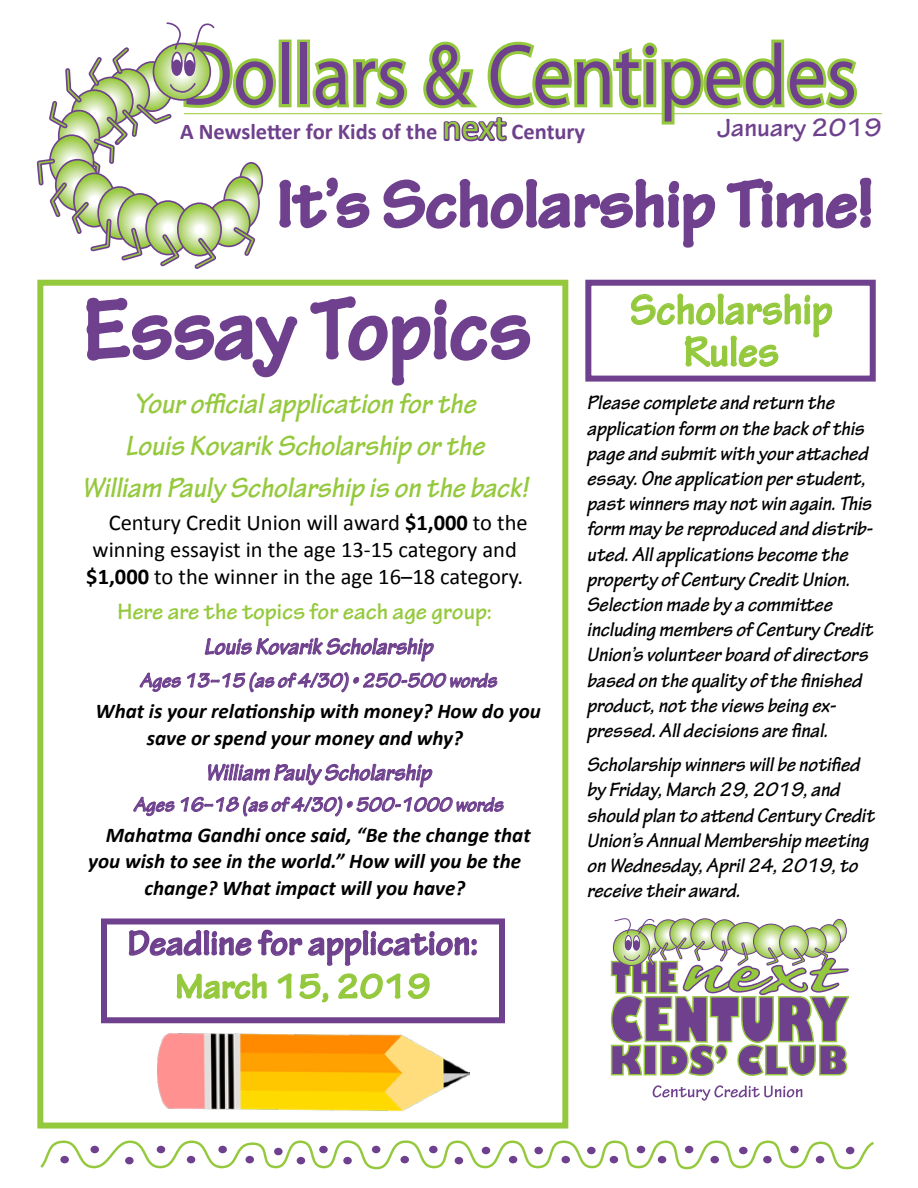
<style>
.page{position:relative;width:918px;height:1188px;background:#fff}
.page>*{position:absolute;margin:0;border:0;box-sizing:border-box;transform-origin:0 0}
.t1{font:700 90px "Tekton Pro";color:#6e408d;scale:.94 1}
.t2{font:87px "Myriad Pro";color:#6e408d;scale:.9 1}
.t3{font:700 69px "Tekton Pro";color:#6e408d}
.t4{font:700 44.7px/42px "Tekton Pro";color:#95c93d;text-align:center;scale:.94 1}
.t5{font:700 36px "Tekton Pro";color:#6e408d}
.t6{font:700 36px "Tekton Pro";color:#95c93d}
.t7{font:italic 700 30px/42px "Tekton Pro";color:#95c93d;text-align:center}
.t8{font:700 27px "Tekton Pro";color:#6e408d}
.t9{font:italic 700 24px "Tekton Pro";color:#6e408d}
.t10{font:700 24px "Tekton Pro";color:#95c93d}
.t11{font:22.5px/27px "Calibri";color:#000}
.t12{font:700 22.5px "Calibri";color:#6e408d}
.t13{font:italic 700 21px/25.2px "Tekton Pro";color:#000}
.t14{font:italic 700 21px/27px "Calibri";color:#000}
.t15{font:italic 700 21px "Tekton Pro";color:#6e408d}
.s1{font-weight:400;font-size:36px;color:#95c93d}
.s2{font-weight:700}
</style>
<div class="page">
<div style="left:585px;top:280px;width:291px;height:102px;border:6px solid #6e408d"></div>
<hr style="left:184px;top:113px;width:698px;height:1px;background:#95c93d">
<svg style="left:38px;top:114px;width:12px;height:88px"></svg>
<svg style="left:40px;top:1140px;width:834px;height:30px"></svg>
<div style="left:60px;top:1156px;width:9px;height:7px;border:2px solid #6e408d;border-radius:50%"></div>
<svg style="left:610px;top:918px;width:239px;height:179px"></svg>
<svg style="left:653px;top:1085px;width:149px;height:16px"></svg>
<svg style="left:86px;top:297px;width:212px;height:81px"></svg>
<svg style="left:310px;top:296px;width:221px;height:90px"></svg>
<svg style="left:50px;top:22px;width:823px;height:247px"></svg>
<svg style="left:205px;top:637px;width:229px;height:25px"></svg>
<svg style="left:140px;top:672px;width:41px;height:20px"></svg>
<svg style="left:187px;top:672px;width:311px;height:21px"></svg>
<svg style="left:208px;top:763px;width:224px;height:25px"></svg>
<svg style="left:134px;top:796px;width:41px;height:20px"></svg>
<svg style="left:181px;top:796px;width:323px;height:21px"></svg>
<div style="left:37px;top:280px;width:531px;height:849px;border:6px solid #95c93d"></div>
<svg style="left:631px;top:293px;width:202px;height:74px"></svg>
<div style="left:101px;top:918px;width:404px;height:105px;border:6px solid #6e408d"></div>
<svg style="left:128px;top:929px;width:349px;height:64px"></svg>
<img style="left:157px;top:993px;width:313px;height:156px">
<h2 class="t2" style="left:180px;top:22px;width:753px">Dollars &amp; Centipedes</h2>
<p class="t12" style="left:180px;top:118px;width:407px">A Newsletter for Kids of the <span class="s1">next</span> Century</p>
<p class="t8" style="left:717px;top:111px;width:166px">January 2019</p>
<h3 class="t3" style="left:277px;top:163px;width:598px">It’s Scholarship Time!</h3>
<h1 class="t1" style="left:84px;top:276px;width:477px">Essay Topics</h1>
<h3 class="t7" style="left:82px;top:383px;width:448px">Your official application for the<br>Louis Kovarik Scholarship or the<br>William Pauly Scholarship is on the back!</h3>
<p class="t11" style="left:86px;top:510px;width:443px;text-indent:22px">Century Credit Union will award <span class="s2">$1,000</span> to the winning essayist in the age 13-15 category and <span class="s2">$1,000</span> to the winner in the age 16–18 category.</p>
<p class="t10" style="left:117px;top:598px;width:376px">Here are the topics for each age group:</p>
<p class="t9" style="left:204px;top:632px;width:230px">Louis Kovarik Scholarship</p>
<p class="t15" style="left:140px;top:668px;width:358px">Ages 13–15 (as of 4/30) • 250-500 words</p>
<p class="t14" style="left:147px;top:698px;width:396px;text-indent:-51px">What is your relationship with money? How do you save or spend your money and why?</p>
<p class="t9" style="left:205px;top:758px;width:227px">William Pauly Scholarship</p>
<p class="t15" style="left:134px;top:792px;width:371px">Ages 16–18 (as of 4/30) • 500-1000 words</p>
<p class="t14" style="left:106px;top:822px;width:426px">Mahatma Gandhi once said, “Be the change that</p>
<p class="t14" style="left:88px;top:847px;width:434px">you wish to see in the world.” How will you be the</p>
<p class="t14" style="left:145px;top:874px;width:322px">change? What impact will you have?</p>
<h3 class="t5" style="left:128px;top:922px;width:352px">Deadline for application:</h3>
<h3 class="t6" style="left:175px;top:965px;width:257px">March 15, 2019</h3>
<h3 class="t4" style="left:630px;top:289px;width:217px">Scholarship<br>Rules</h3>
<p class="t13" style="left:587px;top:391px;width:288px">Please complete and return the application form on the back of this page and submit with your attached essay. One application per student, past winners may not win again. This form may be reproduced and distrib&shy;uted. All applications become the property of Century Credit Union.<br>Selection made by a committee including members of Century Credit Union’s volunteer board of directors based on the quality of the finished product, not the views being ex&shy;pressed. All decisions are final.</p>
<p class="t13" style="left:587px;top:752px;width:289px">Scholarship winners will be notified by Friday, March 29, 2019, and should plan to attend Century Credit<br>Union’s Annual Membership meeting on Wednesday, April 24, 2019, to receive their award.</p>
</div>
